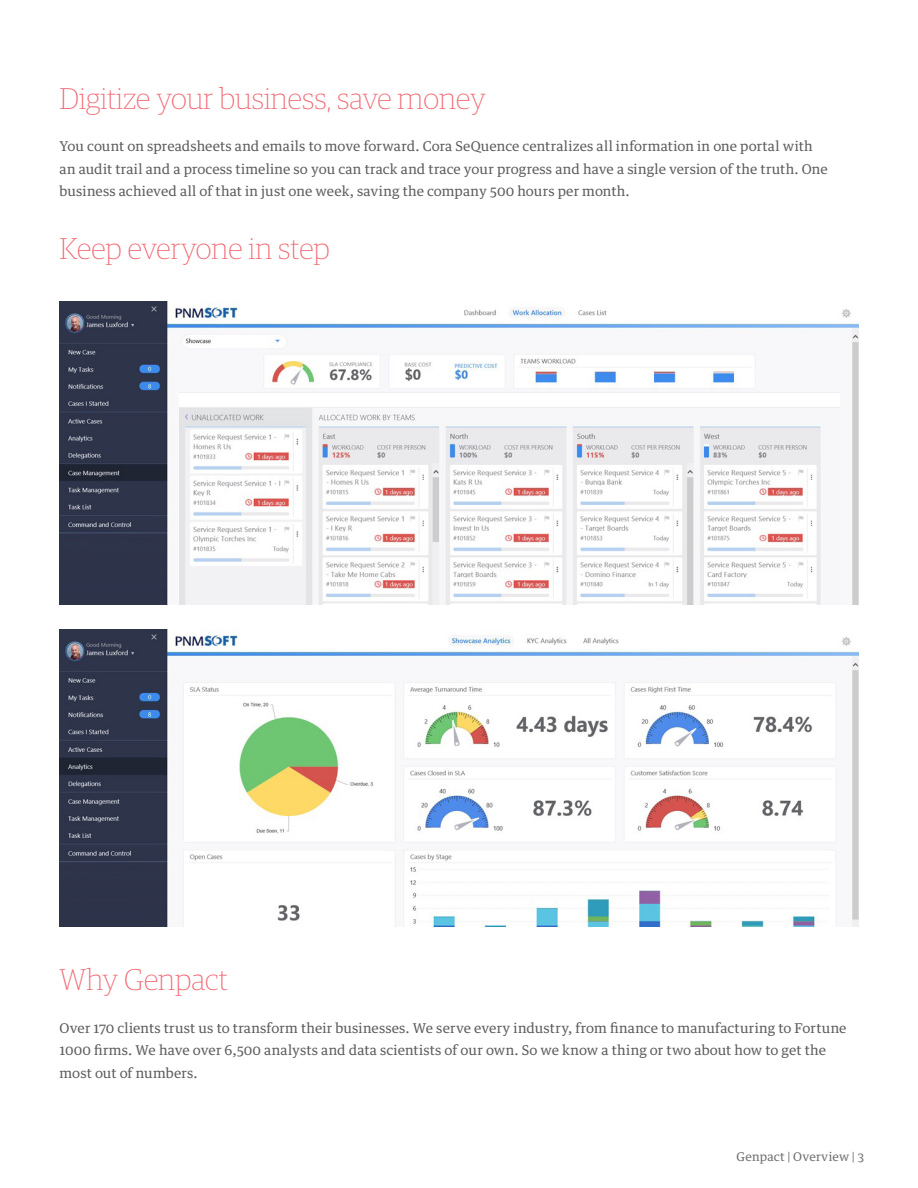
<style>
.page{position:relative;width:918px;height:1188px;background:#fff}
.page>*{position:absolute;margin:0;border:0;box-sizing:border-box;transform-origin:0 0}
.t1{font:100 30px "Guardian Egyp";color:#f16672}
.t2{font:13.5px/22.5px "Guardian Text Egyp";letter-spacing:.01em;color:#5c5c5c}
.t3{font:12px "Guardian Text Egyp";letter-spacing:.01em;color:#6d6e71}
</style>
<div class="page">
<img style="left:60px;top:301px;width:798px;height:304px">
<img style="left:60px;top:630px;width:798px;height:297px">
<h1 class="t1" style="left:60px;top:79px;width:428px">Digitize your business, save money</h1>
<p class="t2" style="left:60px;top:134px;width:770px">You count on spreadsheets and emails to move forward. Cora SeQuence centralizes all information in one portal with an audit trail and a process timeline so you can track and trace your progress and have a single version of the truth. One business achieved all of that in just one week, saving the company 500 hours per month.</p>
<h1 class="t1" style="left:60px;top:230px;width:272px">Keep everyone in step</h1>
<h1 class="t1" style="left:60px;top:960px;width:170px">Why Genpact</h1>
<p class="t2" style="left:60px;top:1015px;width:789px">Over 170 clients trust us to transform their businesses. We serve every industry, from finance to manufacturing to Fortune<br>1000 firms. We have over 6,500 analysts and data scientists of our own. So we know a thing or two about how to get the most out of numbers.</p>
<p class="t3" style="left:737px;top:1147px;width:129px">Genpact | Overview | 3</p>
</div>
